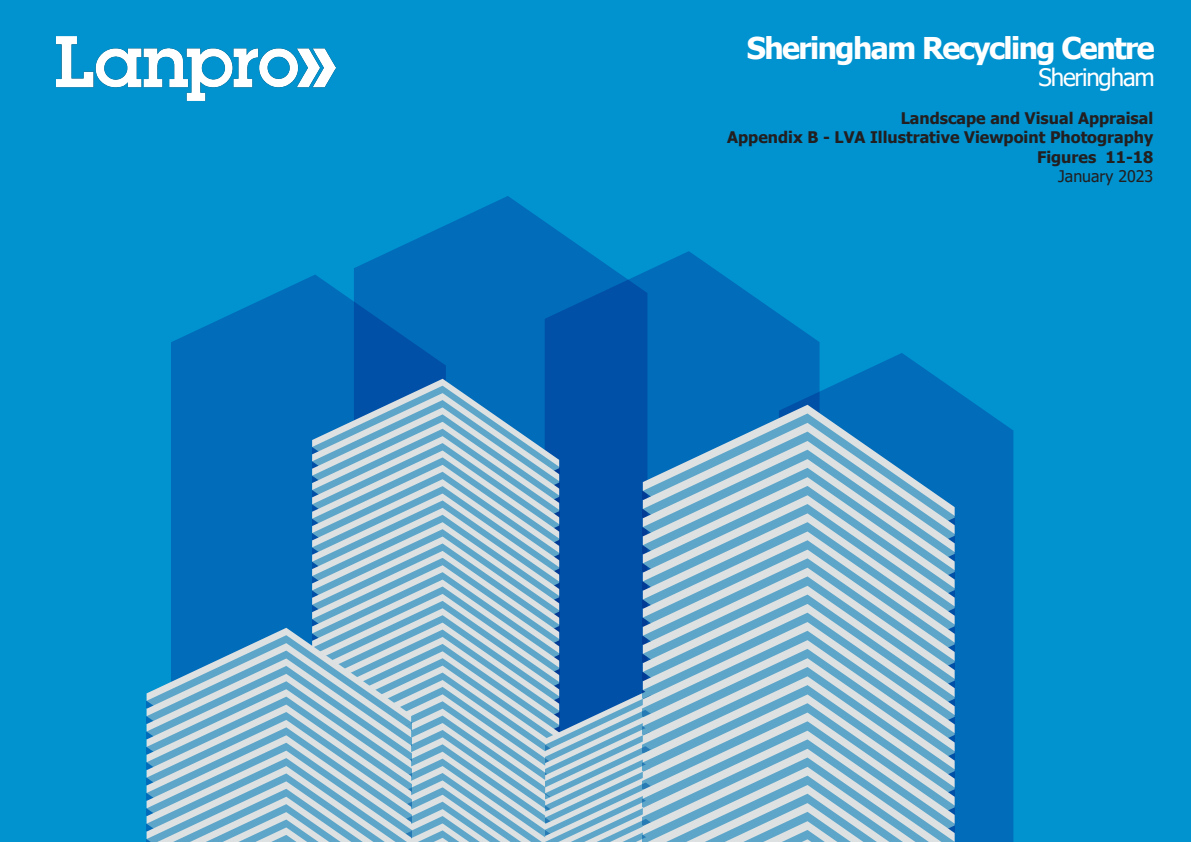
<style>
.page{position:relative;width:1191px;height:842px;background:#0093d0}
.page>*{position:absolute;margin:0;border:0;box-sizing:border-box;transform-origin:0 0}
._01_Cover_Title{font:700 30px "Tahoma";letter-spacing:-.05em;color:#fff}
._01_Cover_Title-2{font:24px "Tahoma";letter-spacing:-.05em;color:#fff}
.t1{font:700 16px "Tahoma";color:#231f20}
.t2{font:16px "Tahoma";color:#231f20}
</style>
<div class="page">
<svg style="left:647px;top:251px;width:172px;height:128px;fill:#006cba"></svg>
<svg style="left:779px;top:353px;width:234px;height:489px;fill:#006cba"></svg>
<svg style="left:171px;top:275px;width:183px;height:104px;fill:#006cba"></svg>
<svg style="left:354px;top:196px;width:293px;height:183px;fill:#006cba"></svg>
<svg style="left:147px;top:379px;width:807px;height:463px;background:#6fa8cc"></svg>
<img style="left:57px;top:36px;width:278px;height:65px">
<p class="_01_Cover_Title" style="left:746px;top:27px;width:409px">Sheringham Recycling Centre</p>
<p class="_01_Cover_Title-2" style="left:1038px;top:62px;width:118px">Sheringham</p>
<p class="t1" style="left:900px;top:107px;width:254px">Landscape and Visual Appraisal</p>
<p class="t1" style="left:727px;top:126px;width:427px">Appendix B - LVA Illustrative Viewpoint Photography</p>
<p class="t1" style="left:1037px;top:146px;width:118px">Figures 11-18</p>
<p class="t2" style="left:1058px;top:165px;width:97px">January 2023</p>
</div>
